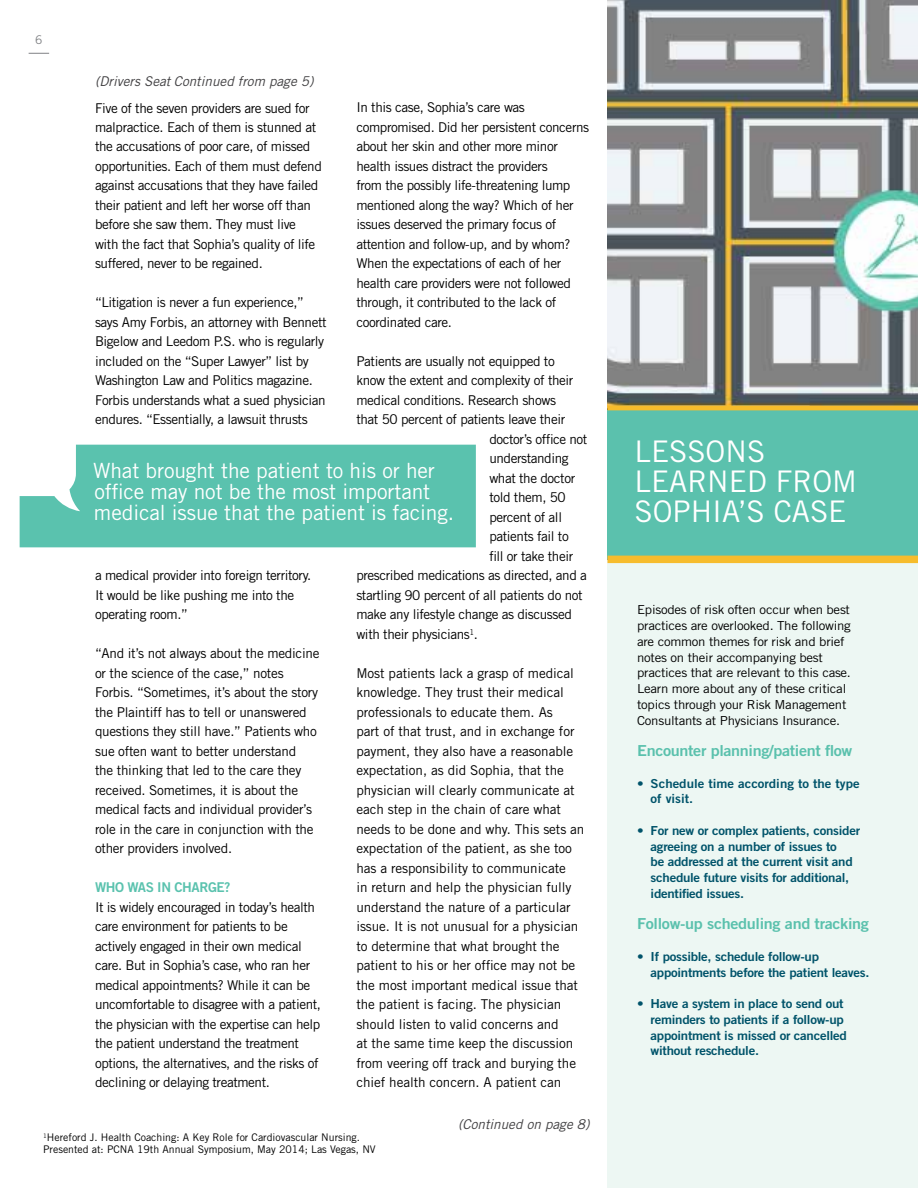
<style>
.page{position:relative;width:918px;height:1188px;background:#fff}
.page>*{position:absolute;margin:0;border:0;box-sizing:border-box;transform-origin:0 0}
.t1{font:29.85px/29.8px "Trade Gothic LT Std";color:#fff}
.t2{font:21px/21px "Trade Gothic LT Std";letter-spacing:-.005em;color:#fff}
.t3{font:15.15px "Trade Gothic LT Std Bd 2";letter-spacing:-.02em;color:#5bc1ad;scale:1.07 1}
.t4{font:13.5px/19.5px "Trade Gothic LT Std";letter-spacing:-.03em;color:#000}
.t5{font:13.5px/19.5px "Trade Gothic LT Std";letter-spacing:-.005em;color:#000}
.t6{font:italic 13.5px "Trade Gothic LT Std";color:#414042}
.t7{font:13.5px "Trade Gothic LT Std Bd 2";letter-spacing:-.03em;color:#5ac2ae}
.t8{font:12.45px/15.8px "Trade Gothic LT Std Bd 2";letter-spacing:-.02em;color:#00536a;scale:1.07 1}
.t9{font:12.45px/15.8px "Trade Gothic LT Std";letter-spacing:-.02em;color:#000;scale:1.07 1}
.t10{font:12.45px/15.8px "Trade Gothic LT Std Bd 2";color:#00536a;scale:1.07 1}
.t11{font:12px "Trade Gothic LT Std";color:#808285}
.t12{font:10.5px/12px "Trade Gothic LT Std";color:#000}
</style>
<div class="page">
<div style="left:608px;top:54px;width:310px;height:1134px;background:#edf7f3"></div>
<img style="left:608px;top:0;width:310px;height:406px">
<div style="left:608px;top:410px;width:310px;height:149px;background:#5bc1ad"></div>
<div style="left:608px;top:556px;width:310px;height:7px;background:#f6bc2c"></div>
<div style="left:20px;top:445px;width:456px;height:102px;background:#5ac2ae"></div>
<svg style="left:19px;top:444px;width:61px;height:67px"></svg>
<hr style="left:608px;top:406px;width:310px;height:4px;background:#f6bc2c">
<svg style="left:29px;top:53px;width:20px;height:1px"></svg>
<p class="t11" style="left:35px;top:33px;width:9px">6</p>
<p class="t6" style="left:95px;top:73px;width:220px">(Drivers Seat Continued from page 5)</p>
<p class="t4" style="left:356px;top:98px;width:234px">In this case, Sophia’s care was compromised. Did her persistent concerns about her skin and other more minor health issues distract the providers<br>from the possibly life-threatening lump mentioned along the way? Which of her issues deserved the primary focus of attention and follow-up, and by whom?<br>When the expectations of each of her health care providers were not followed through, it contributed to the lack of coordinated care.</p>
<p class="t4" style="left:356px;top:351px;width:200px">Patients are usually not equipped to</p>
<p class="t4" style="left:356px;top:371px;width:219px">know the extent and complexity of their</p>
<p class="t4" style="left:356px;top:390px;width:201px">medical conditions. Research shows</p>
<p class="t4" style="left:356px;top:409px;width:210px">that 50 percent of patients leave their</p>
<p class="t4" style="left:489px;top:429px;width:100px">doctor’s office not</p>
<p class="t4" style="left:489px;top:448px;width:81px">understanding</p>
<p class="t4" style="left:489px;top:468px;width:87px">what the doctor</p>
<p class="t4" style="left:489px;top:487px;width:78px">told them, 50</p>
<p class="t4" style="left:489px;top:507px;width:74px">percent of all</p>
<p class="t4" style="left:489px;top:526px;width:81px">patients fail to</p>
<p class="t4" style="left:489px;top:546px;width:85px">fill or take their</p>
<p class="t4" style="left:356px;top:565px;width:232px">prescribed medications as directed, and a</p>
<p class="t4" style="left:356px;top:585px;width:228px">startling 90 percent of all patients do not</p>
<p class="t4" style="left:356px;top:604px;width:217px">make any lifestyle change as discussed</p>
<p class="t4" style="left:356px;top:624px;width:123px">with their physicians<sup>1</sup>.</p>
<p class="t5" style="left:356px;top:663px;width:230px">Most patients lack a grasp of medical knowledge. They trust their medical professionals to educate them. As<br>part of that trust, and in exchange for payment, they also have a reasonable expectation, as did Sophia, that the physician will clearly communicate at each step in the chain of care what needs to be done and why. This sets an expectation of the patient, as she too has a responsibility to communicate<br>in return and help the physician fully understand the nature of a particular issue. It is not unusual for a physician to determine that what brought the patient to his or her office may not be the most important medical issue that the patient is facing. The physician should listen to valid concerns and<br>at the same time keep the discussion from veering off track and burying the chief health concern. A patient can</p>
<p class="t4" style="left:95px;top:98px;width:228px">Five of the seven providers are sued for malpractice. Each of them is stunned at the accusations of poor care, of missed opportunities. Each of them must defend against accusations that they have failed their patient and left her worse off than before she saw them. They must live with the fact that Sophia’s quality of life suffered, never to be regained.</p>
<p class="t4" style="left:95px;top:293px;width:233px">“Litigation is never a fun experience,” says Amy Forbis, an attorney with Bennett Bigelow and Leedom P.S. who is regularly included on the “Super Lawyer” list by Washington Law and Politics magazine.<br>Forbis understands what a sued physician endures. “Essentially, a lawsuit thrusts</p>
<h2 class="t2" style="left:93px;top:460px;width:363px">What brought the patient to his or her office may not be the most important medical issue that the patient is facing.</h2>
<p class="t4" style="left:95px;top:566px;width:218px">a medical provider into foreign territory.<br>It would be like pushing me into the operating room.”</p>
<p class="t4" style="left:95px;top:644px;width:226px">“And it’s not always about the medicine or the science of the case,” notes Forbis. “Sometimes, it’s about the story the Plaintiff has to tell or unanswered questions they still have.” Patients who sue often want to better understand<br>the thinking that led to the care they received. Sometimes, it is about the medical facts and individual provider’s role in the care in conjunction with the other providers involved.</p>
<p class="t7" style="left:95px;top:879px;width:137px">WHO WAS IN CHARGE?</p>
<p class="t4" style="left:95px;top:897px;width:228px">It is widely encouraged in today’s health care environment for patients to be actively engaged in their own medical care. But in Sophia’s case, who ran her medical appointments? While it can be uncomfortable to disagree with a patient, the physician with the expertise can help the patient understand the treatment options, the alternatives, and the risks of declining or delaying treatment.</p>
<p class="t12" style="left:43px;top:1131px;width:334px"><sup>1</sup>Hereford J. Health Coaching: A Key Role for Cardiovascular Nursing.<br>Presented at: PCNA 19th Annual Symposium, May 2014; Las Vegas, NV</p>
<p class="t6" style="left:458px;top:1116px;width:133px">(Continued on page 8)</p>
<h1 class="t1" style="left:634px;top:436px;width:224px">LESSONS<br>LEARNED FROM<br>SOPHIA’S CASE</h1>
<p class="t9" style="left:637px;top:602px;width:201px">Episodes of risk often occur when best practices are overlooked. The following are common themes for risk and brief notes on their accompanying best practices that are relevant to this case.<br>Learn more about any of these critical topics through your Risk Management Consultants at Physicians Insurance.</p>
<p class="t3" style="left:637px;top:741px;width:203px">Encounter planning/patient flow</p>
<p class="t10" style="left:651px;top:775px;width:197px;text-indent:-13px">• Schedule time according to the type of visit.</p>
<p class="t8" style="left:651px;top:822px;width:197px;text-indent:-13px">• For new or complex patients, consider agreeing on a number of issues to<br>be addressed at the current visit and schedule future visits for additional, identified issues.</p>
<p class="t3" style="left:637px;top:915px;width:218px">Follow-up scheduling and tracking</p>
<p class="t8" style="left:651px;top:948px;width:206px;text-indent:-13px">• If possible, schedule follow-up appointments before the patient leaves.</p>
<p class="t8" style="left:651px;top:996px;width:185px;text-indent:-13px">• Have a system in place to send out reminders to patients if a follow-up appointment is missed or cancelled without reschedule.</p>
</div>
